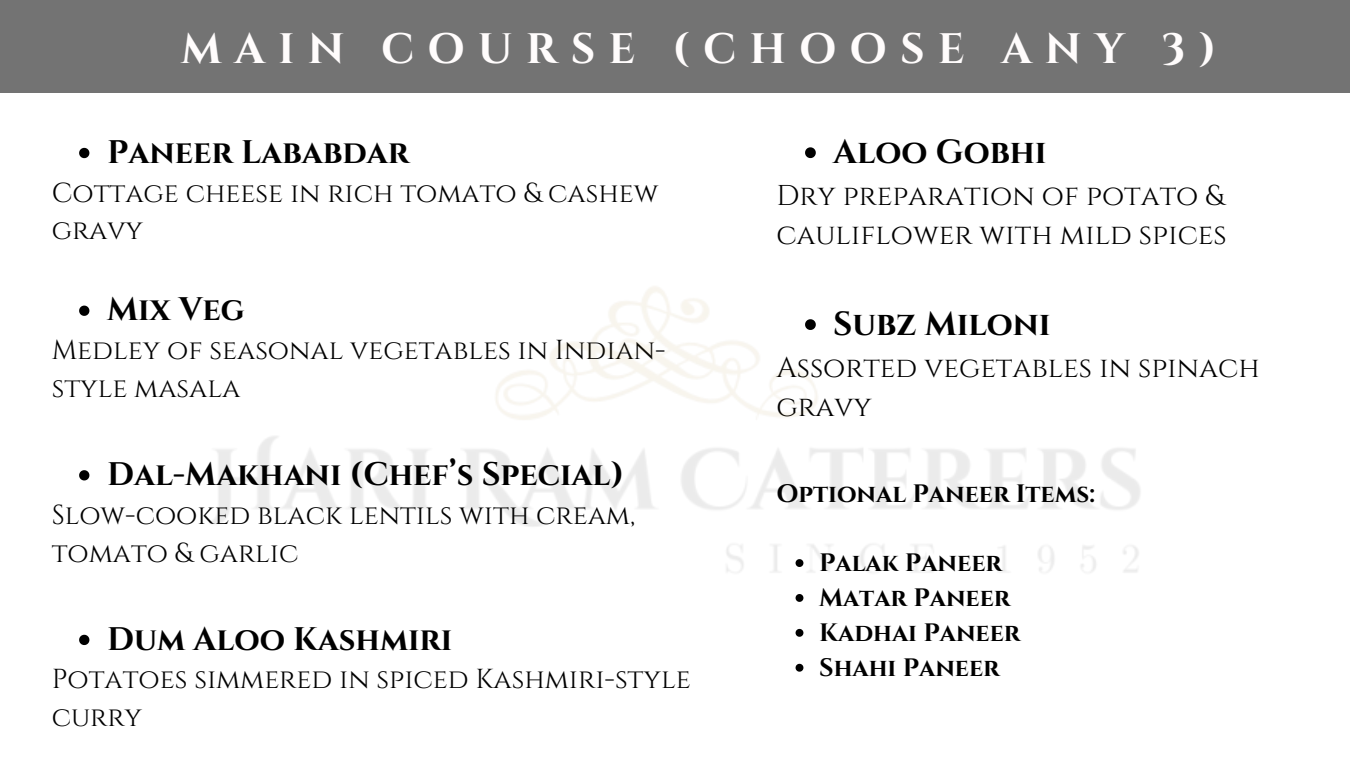
<style>
.page{position:relative;width:1350px;height:761px;background:#fff}
.page>*{position:absolute;margin:0;border:0;box-sizing:border-box;transform-origin:0 0}
.t1{font:700 42.45px "Cinzel";letter-spacing:.31em;color:#fffcfc}
.t2{font:700 33.45px "Cinzel";color:#000}
.t3{font:700 32.55px "Cinzel";color:#000}
.t4{font:28.65px/39.3px "Cinzel";color:#000}
.t5{font:27.45px/37.7px "Cinzel";color:#000}
.t6{font:700 25.2px "Cinzel";color:#000}
</style>
<div class="page">
<div style="left:0;top:0;width:1350px;height:93px;background:#737373"></div>
<svg style="left:79px;top:148px;width:10px;height:10px"></svg>
<svg style="left:79px;top:305px;width:10px;height:11px"></svg>
<svg style="left:79px;top:470px;width:10px;height:10px"></svg>
<svg style="left:79px;top:634px;width:10px;height:11px"></svg>
<svg style="left:805px;top:147px;width:11px;height:11px"></svg>
<img style="left:210px;top:286px;width:930px;height:386px">
<h1 class="t1" style="left:181px;top:22px;width:1037px">MAIN COURSE (CHOOSE ANY 3)</h1>
<p class="t3" style="left:107px;top:131px;width:304px">Paneer Lababdar</p>
<h3 class="t5" style="left:52px;top:174px;width:608px">Cottage cheese in rich tomato &amp; cashew gravy</h3>
<p class="t3" style="left:107px;top:289px;width:139px">Mix Veg</p>
<h3 class="t5" style="left:52px;top:332px;width:615px">Medley of seasonal vegetables in Indian&shy;style masala</h3>
<p class="t3" style="left:107px;top:453px;width:519px">Dal-Makhani (Chef’s Special)</p>
<h3 class="t5" style="left:52px;top:497px;width:585px">Slow-cooked black lentils with cream, tomato &amp; garlic</h3>
<p class="t3" style="left:107px;top:618px;width:347px">Dum Aloo Kashmiri</p>
<h3 class="t5" style="left:52px;top:661px;width:641px">Potatoes simmered in spiced Kashmiri-style curry</h3>
<p class="t2" style="left:833px;top:130px;width:215px">Aloo Gobhi</p>
<h3 class="t4" style="left:776px;top:176px;width:452px">Dry preparation of potato &amp; cauliflower with mild spices</h3>
<p class="t2" style="left:833px;top:302px;width:219px">Subz Miloni</p>
<h3 class="t4" style="left:776px;top:348px;width:485px">Assorted vegetables in spinach gravy</h3>
<p class="t6" style="left:776px;top:477px;width:320px">Optional Paneer Items:</p>
<h4 class="t6" style="left:819px;top:547px;width:184px">Palak Paneer</h4>
<p class="t6" style="left:819px;top:582px;width:193px">Matar Paneer</p>
<p class="t6" style="left:819px;top:616px;width:203px">Kadhai Paneer</p>
<p class="t6" style="left:819px;top:651px;width:182px">Shahi Paneer</p>
</div>
